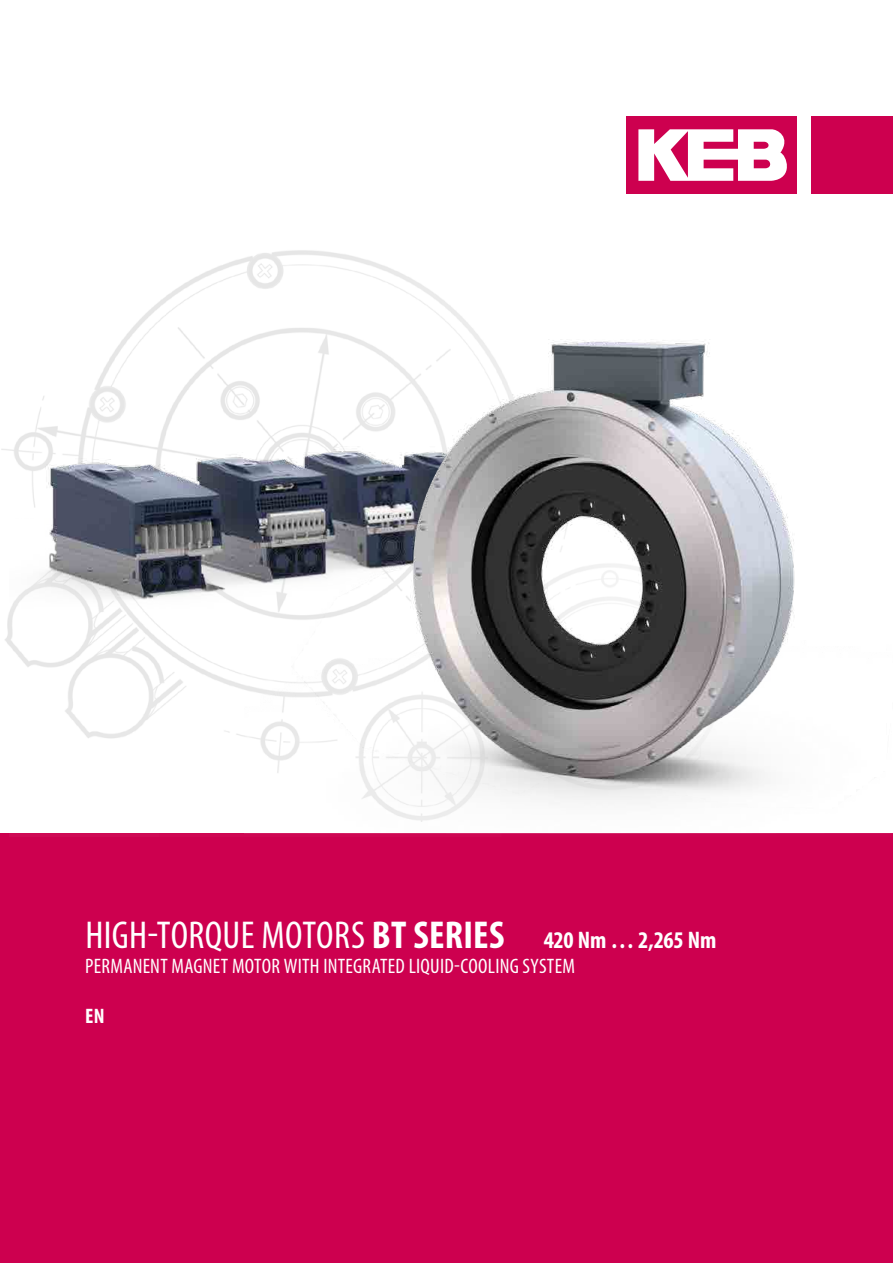
<style>
.page{position:relative;width:893px;height:1263px;background:#fff}
.page>*{position:absolute;margin:0;border:0;box-sizing:border-box;transform-origin:0 0}
.CO_1_headline{font:condensed 39px "Myriad Pro";letter-spacing:.01em;color:#fff}
.CO_1_headline-2{font:condensed 21px "Myriad Pro";letter-spacing:.01em;color:#fff}
.CO_1_headline-3{font:700 condensed 21px "Myriad Pro";color:#fff}
.s1{font-weight:700}
.s2{font-weight:700;font-size:24px}
</style>
<div class="page">
<div style="left:0;top:833px;width:893px;height:430px;background:#cd004f"></div>
<img style="left:10px;top:321px;width:883px;height:513px">
<div style="left:626px;top:116px;width:170px;height:77px;background:#cd004f"></div>
<svg style="left:638px;top:129px;width:149px;height:52px"></svg>
<div style="left:812px;top:116px;width:81px;height:77px;background:#cd004f"></div>
<img style="left:244px;top:274px;width:649px;height:559px">
<p class="CO_1_headline" style="left:85px;top:911px;width:633px">HIGH-TORQUE MOTORS <span class="s1">BT SERIES</span> <span class="s2">420 Nm … 2,265 Nm</span></p>
<p class="CO_1_headline-2" style="left:85px;top:953px;width:491px">PERMANENT MAGNET MOTOR WITH INTEGRATED LIQUID-COOLING SYSTEM</p>
<p class="CO_1_headline-3" style="left:85px;top:1003px;width:21px">EN</p>
</div>
